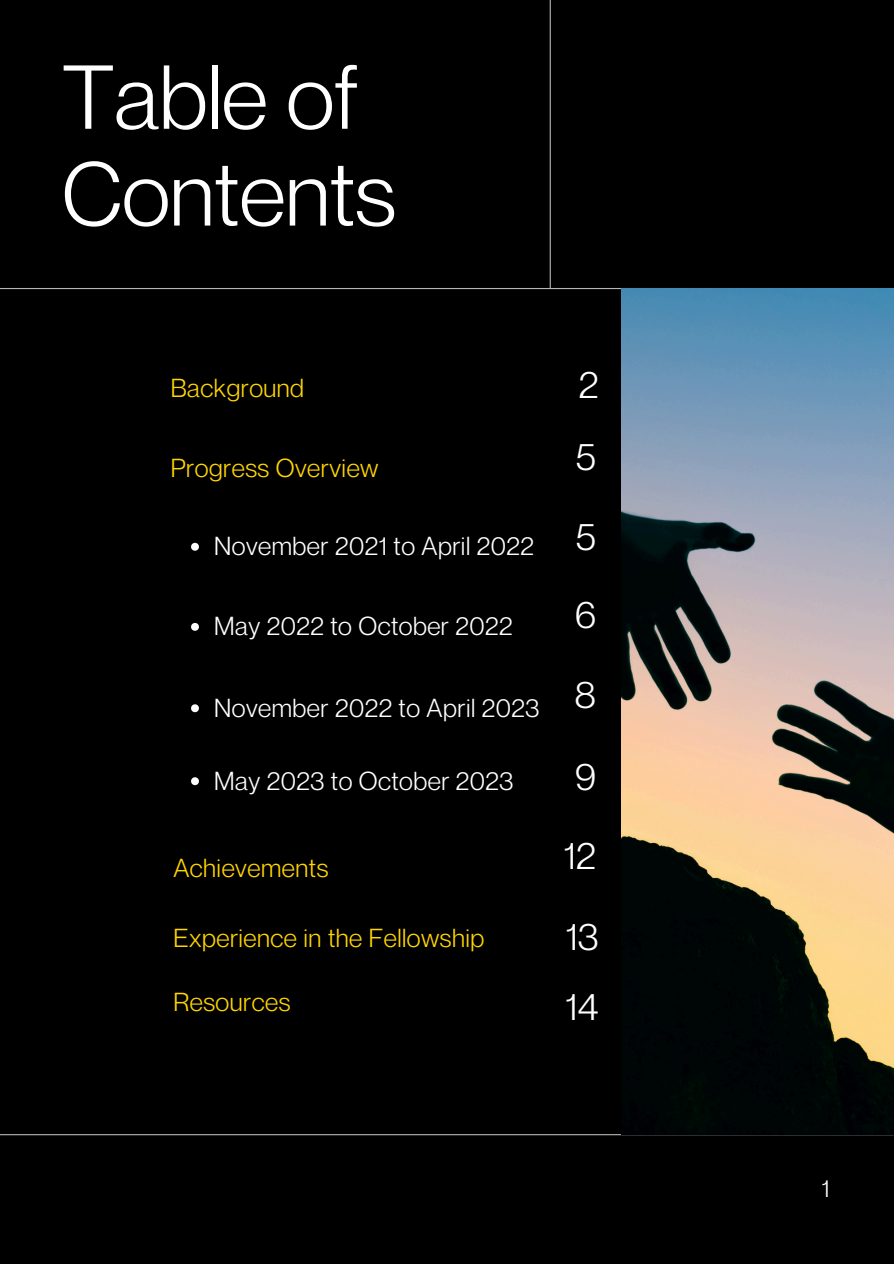
<style>
.page{position:relative;width:894px;height:1264px;background:#fff}
.page>*{position:absolute;margin:0;border:0;box-sizing:border-box;transform-origin:0 0}
.t1{font:88.5px/96.8px "Neue Montreal";color:#fff}
.t2{font:37.5px "Neue Montreal";color:#fff}
.t3{font:25.5px "Neue Montreal";letter-spacing:.02em;color:#fff}
.t4{font:25.5px "Neue Montreal";letter-spacing:.02em;color:#ffd600}
.t5{font:24px "Neue Montreal";color:#fff}
</style>
<div class="page">
<div style="left:0;top:0;width:893px;height:1263px;background:#000"></div>
<hr style="left:0;top:288px;width:893px;height:1px;background:#b7b7b7">
<hr style="left:0;top:1134px;width:893px;height:1px;background:#b7b7b7">
<svg style="left:191px;top:543px;width:8px;height:7px"></svg>
<svg style="left:191px;top:623px;width:8px;height:7px"></svg>
<svg style="left:191px;top:704px;width:8px;height:8px"></svg>
<svg style="left:191px;top:777px;width:8px;height:8px"></svg>
<hr style="left:549px;top:0;width:1px;height:288px;background:#b7b7b7">
<img style="left:621px;top:288px;width:272px;height:846px">
<p class="t1" style="left:62px;top:47px;width:335px">Table of<br>Contents</p>
<p class="t4" style="left:171px;top:372px;width:135px">Background</p>
<p class="t4" style="left:171px;top:452px;width:209px">Progress Overview</p>
<p class="t3" style="left:214px;top:530px;width:321px">November 2021 to April 2022</p>
<p class="t3" style="left:214px;top:610px;width:300px">May 2022 to October 2022</p>
<p class="t3" style="left:214px;top:692px;width:326px">November 2022 to April 2023</p>
<h1 class="t2" style="left:578px;top:361px;width:21px">2</h1>
<p class="t2" style="left:576px;top:433px;width:21px">5</p>
<p class="t2" style="left:576px;top:513px;width:21px">5</p>
<p class="t2" style="left:575px;top:591px;width:22px">6</p>
<p class="t2" style="left:575px;top:671px;width:22px">8</p>
<p class="t3" style="left:214px;top:764px;width:301px">May 2023 to October 2023</p>
<p class="t2" style="left:575px;top:753px;width:22px">9</p>
<p class="t4" style="left:173px;top:852px;width:156px">Achievements</p>
<p class="t4" style="left:173px;top:921px;width:312px">Experience in the Fellowship</p>
<p class="t4" style="left:173px;top:986px;width:118px">Resources</p>
<p class="t2" style="left:564px;top:833px;width:33px">12</p>
<p class="t2" style="left:565px;top:913px;width:34px">13</p>
<p class="t2" style="left:565px;top:983px;width:35px">14</p>
<p class="t5" style="left:821px;top:1173px;width:9px">1</p>
</div>
